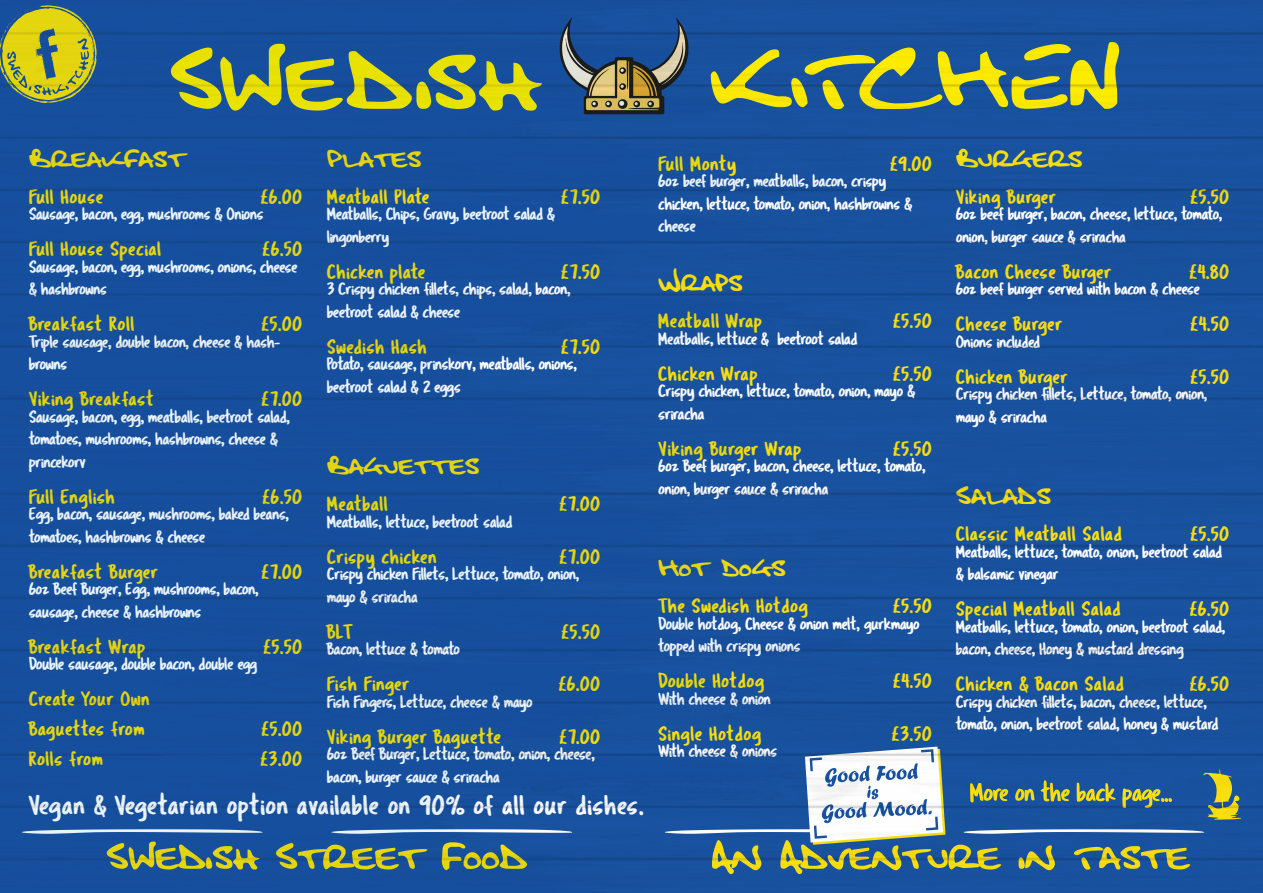
<style>
.page{position:relative;width:1263px;height:893px;background:#fff}
.page>*{position:absolute;margin:0;border:0;box-sizing:border-box;transform-origin:0 0}
.t1{font:28.5px "Tragic Marker";color:#fff}
.t2{font:25.5px "Fatboy Slim BLTC2 BRK";color:#fae010}
.t3{font:21px/30px "Tragic Marker";letter-spacing:.005em;color:#fae010}
.t4{font:18px/22.5px "Tragic Marker";letter-spacing:-.045em;color:#fff}
</style>
<div class="page">
<img style="left:0;top:0;width:1263px;height:893px">
<h2 class="t2" style="left:29px;top:142px;width:157px">Breakfast</h2>
<p class="t3" style="left:29px;top:181px;width:76px">Full House</p>
<p class="t3" style="left:261px;top:181px;width:43px">£6.00</p>
<p class="t4" style="left:29px;top:202px;width:237px">Sausage, bacon, egg, mushrooms &amp; Onions</p>
<p class="t3" style="left:29px;top:233px;width:134px">Full House Special</p>
<p class="t3" style="left:263px;top:233px;width:41px">£6.50</p>
<p class="t4" style="left:29px;top:255px;width:271px">Sausage, bacon, egg, mushrooms, onions, cheese &amp; hashbrowns</p>
<p class="t3" style="left:29px;top:308px;width:107px">Breakfast Roll</p>
<p class="t3" style="left:262px;top:308px;width:42px">£5.00</p>
<p class="t4" style="left:29px;top:330px;width:253px">Triple sausage, double bacon, cheese &amp; hash&shy;browns</p>
<p class="t3" style="left:29px;top:383px;width:127px">Viking Breakfast</p>
<p class="t3" style="left:261px;top:383px;width:43px">£7.00</p>
<p class="t4" style="left:29px;top:405px;width:263px">Sausage, bacon, egg, meatballs, beetroot salad, tomatoes, mushrooms, hashbrowns, cheese &amp; princekorv</p>
<p class="t3" style="left:29px;top:481px;width:88px">Full English</p>
<p class="t3" style="left:263px;top:481px;width:41px">£6.50</p>
<p class="t4" style="left:29px;top:502px;width:262px">Egg, bacon, sausage, mushrooms, baked beans, tomatoes, hashbrowns &amp; cheese</p>
<p class="t3" style="left:29px;top:556px;width:131px">Breakfast Burger</p>
<p class="t3" style="left:261px;top:556px;width:43px">£7.00</p>
<p class="t4" style="left:29px;top:577px;width:232px">6oz Beef Burger, Egg, mushrooms, bacon, sausage, cheese &amp; hashbrowns</p>
<p class="t3" style="left:29px;top:631px;width:119px">Breakfast Wrap</p>
<p class="t3" style="left:263px;top:631px;width:41px">£5.50</p>
<p class="t4" style="left:29px;top:652px;width:230px">Double sausage, double bacon, double egg</p>
<p class="t3" style="left:29px;top:683px;width:123px">Create Your Own<br>Baguettes from</p>
<p class="t3" style="left:262px;top:713px;width:42px">£5.00</p>
<p class="t3" style="left:29px;top:743px;width:76px">Rolls from</p>
<p class="t3" style="left:261px;top:743px;width:43px">£3.00</p>
<h2 class="t2" style="left:327px;top:142px;width:96px">Plates</h2>
<p class="t3" style="left:327px;top:181px;width:104px">Meatball Plate</p>
<p class="t3" style="left:561px;top:181px;width:41px">£7.50</p>
<p class="t4" style="left:327px;top:202px;width:230px">Meatballs, Chips, Gravy, beetroot salad &amp; lingonberry</p>
<p class="t3" style="left:327px;top:256px;width:100px">Chicken plate</p>
<p class="t3" style="left:561px;top:256px;width:41px">£7.50</p>
<p class="t4" style="left:327px;top:277px;width:245px">3 Crispy chicken fillets, chips, salad, bacon, beetroot salad &amp; cheese</p>
<p class="t3" style="left:327px;top:331px;width:102px">Swedish Hash</p>
<p class="t3" style="left:561px;top:331px;width:41px">£7.50</p>
<p class="t4" style="left:327px;top:352px;width:252px">Potato, sausage, prinskorv, meatballs, onions, beetroot salad &amp; 2 eggs</p>
<h2 class="t2" style="left:327px;top:450px;width:154px">Baguettes</h2>
<p class="t3" style="left:327px;top:488px;width:63px">Meatball</p>
<p class="t3" style="left:559px;top:488px;width:43px">£7.00</p>
<p class="t4" style="left:327px;top:510px;width:187px">Meatballs, lettuce, beetroot salad</p>
<p class="t3" style="left:327px;top:541px;width:112px">Crispy chicken</p>
<p class="t3" style="left:559px;top:541px;width:43px">£7.00</p>
<p class="t4" style="left:327px;top:562px;width:254px">Crispy chicken Fillets, Lettuce, tomato, onion, mayo &amp; sriracha</p>
<p class="t3" style="left:327px;top:616px;width:27px">BLT</p>
<p class="t3" style="left:561px;top:616px;width:41px">£5.50</p>
<p class="t4" style="left:327px;top:637px;width:135px">Bacon, lettuce &amp; tomato</p>
<p class="t3" style="left:327px;top:668px;width:85px">Fish Finger</p>
<p class="t3" style="left:559px;top:668px;width:43px">£6.00</p>
<p class="t4" style="left:327px;top:690px;width:208px">Fish Fingers, Lettuce, cheese &amp; mayo</p>
<p class="t3" style="left:327px;top:721px;width:176px">Viking Burger Baguette</p>
<p class="t3" style="left:559px;top:721px;width:43px">£7.00</p>
<p class="t4" style="left:327px;top:742px;width:270px">6oz Beef Burger, Lettuce, tomato, onion, cheese, bacon, burger sauce &amp; sriracha</p>
<h1 class="t1" style="left:29px;top:788px;width:617px">Vegan &amp; Vegetarian option available on 90% of all our dishes.</h1>
<p class="t3" style="left:659px;top:148px;width:80px">Full Monty</p>
<p class="t3" style="left:890px;top:148px;width:44px">£9.00</p>
<p class="t4" style="left:659px;top:169px;width:256px">6oz beef burger, meatballs, bacon, crispy chicken, lettuce, tomato, onion, hashbrowns &amp; cheese</p>
<h2 class="t2" style="left:659px;top:267px;width:86px">Wraps</h2>
<p class="t3" style="left:659px;top:305px;width:106px">Meatball Wrap</p>
<p class="t3" style="left:893px;top:305px;width:41px">£5.50</p>
<p class="t4" style="left:659px;top:327px;width:201px">Meatballs, lettuce &amp; beetroot salad</p>
<p class="t3" style="left:659px;top:358px;width:101px">Chicken Wrap</p>
<p class="t3" style="left:893px;top:358px;width:41px">£5.50</p>
<p class="t4" style="left:659px;top:379px;width:259px">Crispy chicken, lettuce, tomato, onion, mayo &amp; sriracha</p>
<p class="t3" style="left:659px;top:433px;width:145px">Viking Burger Wrap</p>
<p class="t3" style="left:893px;top:433px;width:41px">£5.50</p>
<p class="t4" style="left:659px;top:454px;width:269px">6oz Beef burger, bacon, cheese, lettuce, tomato, onion, burger sauce &amp; sriracha</p>
<h2 class="t2" style="left:659px;top:552px;width:129px">Hot Dogs</h2>
<p class="t3" style="left:659px;top:590px;width:152px">The Swedish Hotdog</p>
<p class="t3" style="left:893px;top:590px;width:41px">£5.50</p>
<p class="t4" style="left:659px;top:612px;width:263px">Double hotdog, Cheese &amp; onion melt, gurkmayo topped with crispy onions</p>
<p class="t3" style="left:659px;top:665px;width:108px">Double Hotdog</p>
<p class="t3" style="left:893px;top:665px;width:41px">£4.50</p>
<p class="t4" style="left:659px;top:687px;width:114px">With cheese &amp; onion</p>
<p class="t3" style="left:659px;top:718px;width:105px">Single Hotdog</p>
<p class="t3" style="left:892px;top:718px;width:42px">£3.50</p>
<p class="t4" style="left:659px;top:739px;width:121px">With cheese &amp; onions</p>
<h2 class="t2" style="left:956px;top:142px;width:127px">Burgers</h2>
<p class="t3" style="left:956px;top:181px;width:102px">Viking Burger</p>
<p class="t3" style="left:1190px;top:181px;width:41px">£5.50</p>
<p class="t4" style="left:956px;top:202px;width:268px">6oz beef burger, bacon, cheese, lettuce, tomato, onion, burger sauce &amp; sriracha</p>
<p class="t3" style="left:956px;top:256px;width:158px">Bacon Cheese Burger</p>
<p class="t3" style="left:1189px;top:256px;width:42px">£4.80</p>
<p class="t4" style="left:956px;top:277px;width:246px">6oz beef burger served with bacon &amp; cheese</p>
<p class="t3" style="left:956px;top:308px;width:108px">Cheese Burger</p>
<p class="t3" style="left:1190px;top:308px;width:41px">£4.50</p>
<p class="t4" style="left:956px;top:330px;width:86px">Onions included</p>
<p class="t3" style="left:956px;top:361px;width:114px">Chicken Burger</p>
<p class="t3" style="left:1190px;top:361px;width:41px">£5.50</p>
<p class="t4" style="left:956px;top:382px;width:253px">Crispy chicken fillets, Lettuce, tomato, onion, mayo &amp; sriracha</p>
<h2 class="t2" style="left:956px;top:480px;width:96px">Salads</h2>
<p class="t3" style="left:956px;top:518px;width:168px">Classic Meatball Salad</p>
<p class="t3" style="left:1190px;top:518px;width:41px">£5.50</p>
<p class="t4" style="left:956px;top:540px;width:268px">Meatballs, lettuce, tomato, onion, beetroot salad &amp; balsamic vinegar</p>
<p class="t3" style="left:956px;top:593px;width:167px">Special Meatball Salad</p>
<p class="t3" style="left:1190px;top:593px;width:41px">£6.50</p>
<p class="t4" style="left:956px;top:615px;width:271px">Meatballs, lettuce, tomato, onion, beetroot salad, bacon, cheese, Honey &amp; mustard dressing</p>
<p class="t3" style="left:956px;top:668px;width:170px">Chicken &amp; Bacon Salad</p>
<p class="t3" style="left:1190px;top:668px;width:41px">£6.50</p>
<p class="t4" style="left:956px;top:690px;width:264px">Crispy chicken fillets, bacon, cheese, lettuce, tomato, onion, beetroot salad, honey &amp; mustard</p>
</div>
